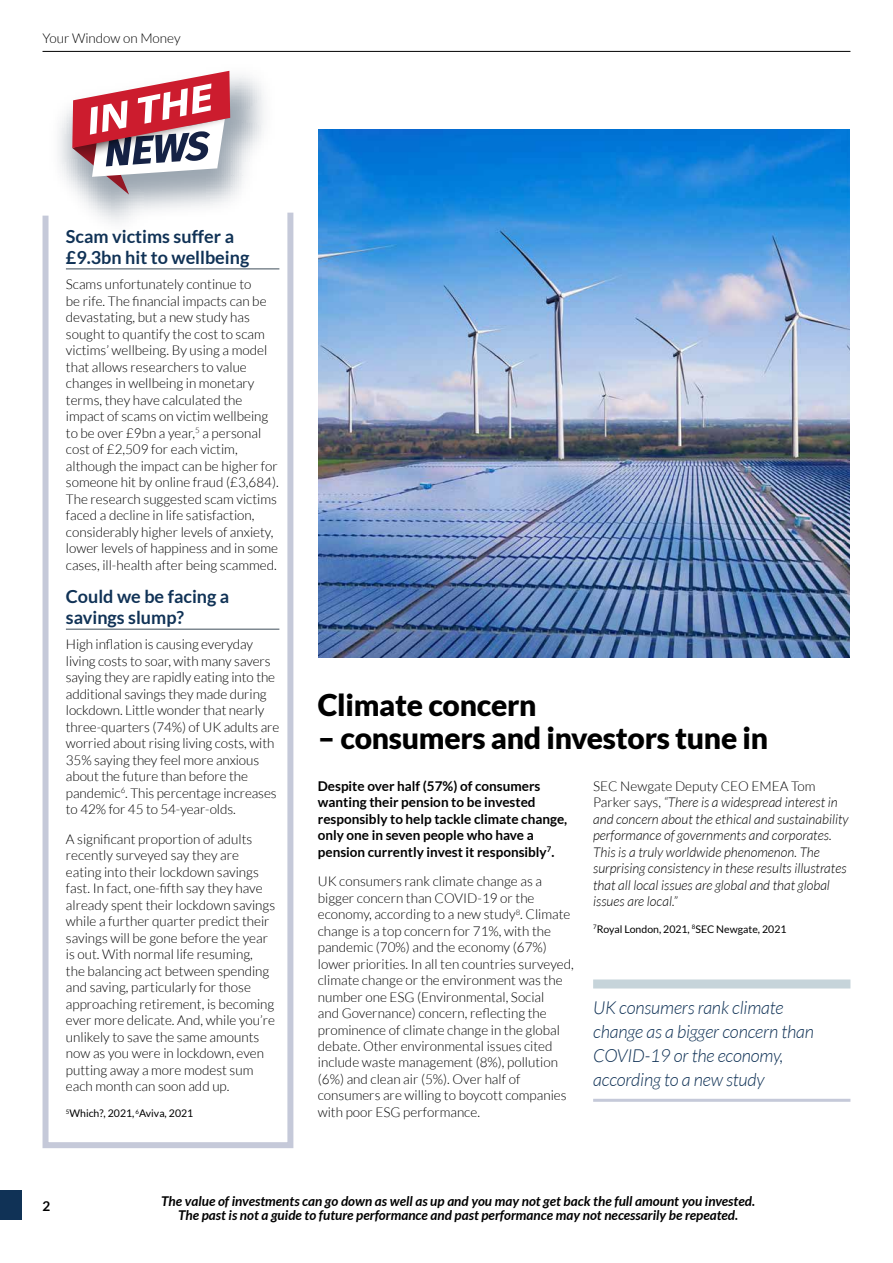
<style>
.page{position:relative;width:893px;height:1263px;background:#fff}
.page>*{position:absolute;margin:0;border:0;box-sizing:border-box;transform-origin:0 0}
.t1{font:900 30px "Lato";letter-spacing:-.01em;color:#000}
.t2{font:italic 300 18px/24px "Lato";letter-spacing:-.01em;color:#103256}
.t3{font:700 18px/21px "Lato";color:#103256}
.t4{font:300 13.5px/16.5px "Lato";color:#000}
.t5{font:italic 300 13.5px/16.5px "Lato";color:#000}
.t6{font:italic 700 13.5px/14.2px "Lato";color:#000;text-align:center}
.t7{font:700 13.5px/16.5px "Lato";color:#000}
.t8{font:10.5px "Lato";color:#000}
.s1{font-style:normal}
</style>
<div class="page">
<div style="left:0;top:1191px;width:21px;height:29px;background:#103256"></div>
<hr style="left:43px;top:51px;width:807px;height:1px;background:#000">
<svg style="left:42px;top:212px;width:252px;height:937px"></svg>
<svg style="left:46px;top:70px;width:233px;height:169px"></svg>
<svg style="left:72px;top:71px;width:158px;height:124px"></svg>
<hr style="left:66px;top:268px;width:213px;height:1px;background:#54616c">
<hr style="left:66px;top:629px;width:213px;height:1px;background:#54616c">
<div style="left:593px;top:979px;width:257px;height:9px;background:#c6d4da"></div>
<hr style="left:593px;top:1099px;width:257px;height:3px;background:#c5c9d9">
<img style="left:319px;top:129px;width:531px;height:528px">
<p class="t4" style="left:43px;top:29px;width:140px">Your Window on Money</p>
<h2 class="t3" style="left:66px;top:226px;width:185px">Scam victims suffer a £9.3bn hit to wellbeing</h2>
<p class="t4" style="left:66px;top:276px;width:214px">Scams unfortunately continue to<br>be rife. The financial impacts can be devastating, but a new study has sought to quantify the cost to scam victims’ wellbeing. By using a model that allows researchers to value changes in wellbeing in monetary terms, they have calculated the impact of scams on victim wellbeing to be over £9bn a year,<sup>5</sup> a personal cost of £2,509 for each victim, although the impact can be higher for someone hit by online fraud (£3,684).<br>The research suggested scam victims faced a decline in life satisfaction, considerably higher levels of anxiety, lower levels of happiness and in some cases, ill-health after being scammed.</p>
<h2 class="t3" style="left:66px;top:586px;width:165px">Could we be facing a savings slump?</h2>
<p class="t4" style="left:66px;top:636px;width:215px">High inflation is causing everyday living costs to soar, with many savers saying they are rapidly eating into the additional savings they made during lockdown. Little wonder that nearly three-quarters (74%) of UK adults are worried about rising living costs, with 35% saying they feel more anxious about the future than before the pandemic<sup>6</sup>. This percentage increases to 42% for 45 to 54-year-olds.</p>
<p class="t4" style="left:66px;top:831px;width:211px">A significant proportion of adults recently surveyed say they are eating into their lockdown savings fast. In fact, one-fifth say they have already spent their lockdown savings while a further quarter predict their savings will be gone before the year is out. With normal life resuming,<br>the balancing act between spending and saving, particularly for those approaching retirement, is becoming ever more delicate. And, while you’re unlikely to save the same amounts now as you were in lockdown, even putting away a more modest sum each month can soon add up.</p>
<p class="t8" style="left:66px;top:1108px;width:129px"><sup>5</sup>Which?, 2021, <sup>6</sup>Aviva, 2021</p>
<h1 class="t1" style="left:318px;top:688px;width:220px">Climate concern</h1>
<h1 class="t1" style="left:318px;top:721px;width:452px">– consumers and investors tune in</h1>
<p class="t7" style="left:318px;top:777px;width:251px">Despite over half (57%) of consumers wanting their pension to be invested responsibly to help tackle climate change, only one in seven people who have a pension currently invest it responsibly<sup>7</sup>.</p>
<p class="t4" style="left:318px;top:873px;width:257px">UK consumers rank climate change as a bigger concern than COVID-19 or the economy, according to a new study<sup>8</sup>. Climate change is a top concern for 71%, with the pandemic (70%) and the economy (67%) lower priorities. In all ten countries surveyed, climate change or the environment was the number one ESG (Environmental, Social<br>and Governance) concern, reflecting the prominence of climate change in the global debate. Other environmental issues cited include waste management (8%), pollution (6%) and clean air (5%). Over half of consumers are willing to boycott companies with poor ESG performance.</p>
<p class="t5" style="left:593px;top:778px;width:257px"><span class="s1">SEC Newgate Deputy CEO EMEA Tom Parker says,</span> “There is a widespread interest in and concern about the ethical and sustainability performance of governments and corporates.<br>This is a truly worldwide phenomenon. The surprising consistency in these results illustrates that all local issues are global and that global issues are local.”</p>
<p class="t8" style="left:593px;top:923px;width:195px"><sup>7</sup>Royal London, 2021, <sup>8</sup>SEC Newgate, 2021</p>
<h2 class="t2" style="left:593px;top:996px;width:222px">UK consumers rank climate change as a bigger concern than<br>COVID-19 or the economy, according to a new study</h2>
<p class="t7" style="left:43px;top:1198px;width:9px">2</p>
<p class="t6" style="left:161px;top:1194px;width:595px">The value of investments can go down as well as up and you may not get back the full amount you invested.<br>The past is not a guide to future performance and past performance may not necessarily be repeated.</p>
</div>
